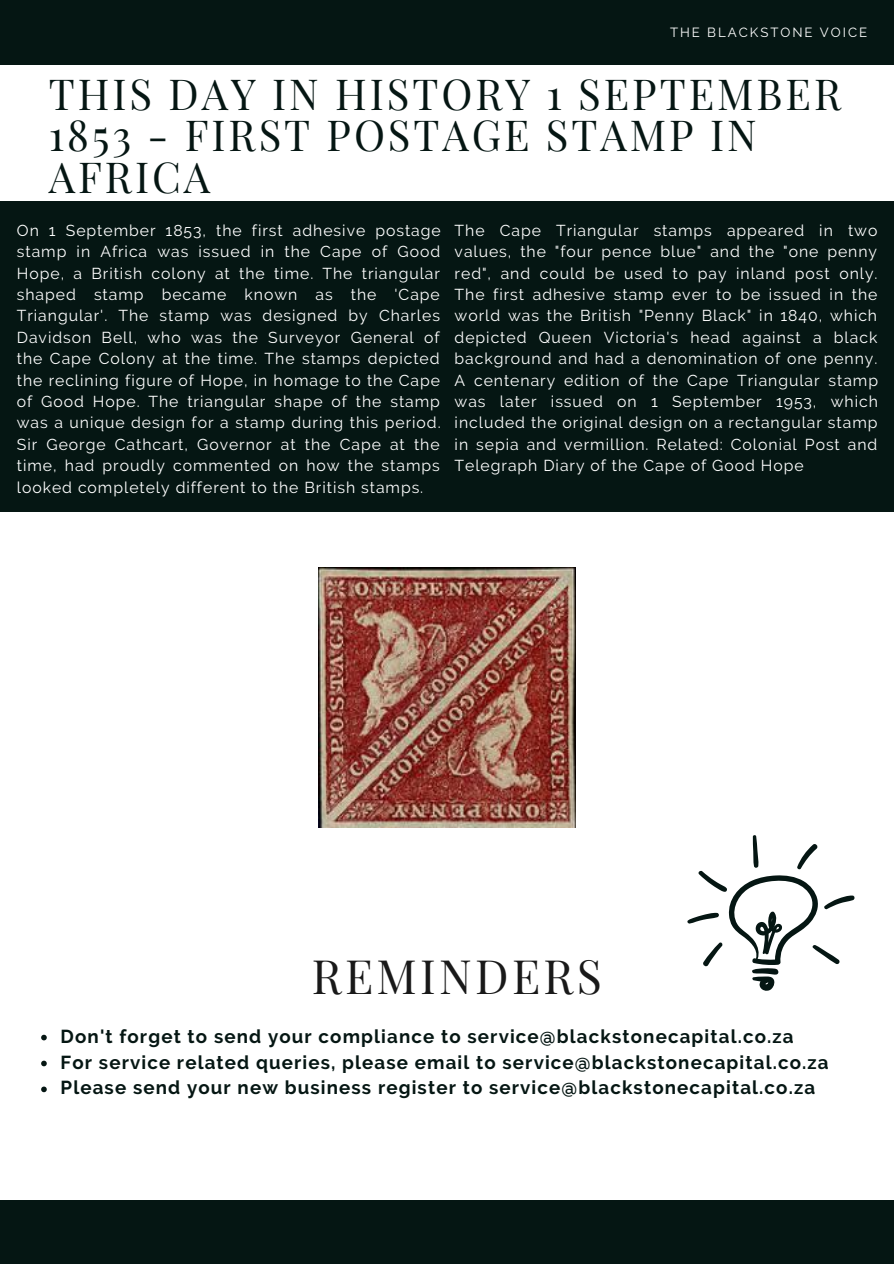
<style>
.page{position:relative;width:894px;height:1264px;background:#fff}
.page>*{position:absolute;margin:0;border:0;box-sizing:border-box;transform-origin:0 0}
.t1{font:46.35px "Playfair Display";letter-spacing:.07em;color:#191919}
.t2{font:41.85px/41.7px "Playfair Display";letter-spacing:.07em;color:#051613}
.t3{font:700 18.75px "Raleway";letter-spacing:.06em;color:#051613}
.t4{font:15.75px/21.5px "Raleway";letter-spacing:.06em;color:#fff;text-align:justify}
.t5{font:13.2px "Raleway";letter-spacing:.15em;color:#fff}
</style>
<div class="page">
<div style="left:0;top:0;width:893px;height:64px;background:#051613"></div>
<div style="left:1px;top:202px;width:892px;height:309px;background:#051613"></div>
<div style="left:0;top:1200px;width:893px;height:63px;background:#051613"></div>
<svg style="left:687px;top:835px;width:168px;height:156px"></svg>
<img style="left:318px;top:567px;width:257px;height:260px">
<svg style="left:41px;top:1034px;width:6px;height:6px"></svg>
<svg style="left:41px;top:1060px;width:6px;height:6px"></svg>
<svg style="left:41px;top:1086px;width:6px;height:6px"></svg>
<p class="t5" style="left:669px;top:25px;width:199px">THE BLACKSTONE VOICE</p>
<p class="t2" style="left:49px;top:71px;width:793px">THIS DAY IN HISTORY 1 SEPTEMBER<br>1853 - FIRST POSTAGE STAMP IN<br>AFRICA</p>
<p class="t4" style="left:454px;top:219px;width:425px">The Cape Triangular stamps appeared in two values, the "four pence blue" and the "one penny red", and could be used to pay inland post only.<br>The first adhesive stamp ever to be issued in the world was the British "Penny Black" in 1840, which depicted Queen Victoria's head against a black background and had a denomination of one penny.<br>A centenary edition of the Cape Triangular stamp was later issued on 1 September 1953, which included the original design on a rectangular stamp in sepia and vermillion. Related: Colonial Post and Telegraph Diary of the Cape of Good Hope</p>
<p class="t4" style="left:17px;top:219px;width:425px">On 1 September 1853, the first adhesive postage stamp in Africa was issued in the Cape of Good Hope, a British colony at the time. The triangular shaped stamp became known as the 'Cape Triangular'. The stamp was designed by Charles Davidson Bell, who was the Surveyor General of the Cape Colony at the time. The stamps depicted the reclining figure of Hope, in homage to the Cape of Good Hope. The triangular shape of the stamp was a unique design for a stamp during this period.<br>Sir George Cathcart, Governor at the Cape at the time, had proudly commented on how the stamps looked completely different to the British stamps.</p>
<p class="t1" style="left:312px;top:943px;width:291px">REMINDERS</p>
<p class="t3" style="left:61px;top:1025px;width:734px">Don't forget to send your compliance to service@blackstonecapital.co.za</p>
<p class="t3" style="left:61px;top:1050px;width:769px">For service related queries, please email to service@blackstonecapital.co.za</p>
<p class="t3" style="left:61px;top:1076px;width:755px">Please send your new business register to service@blackstonecapital.co.za</p>
</div>
